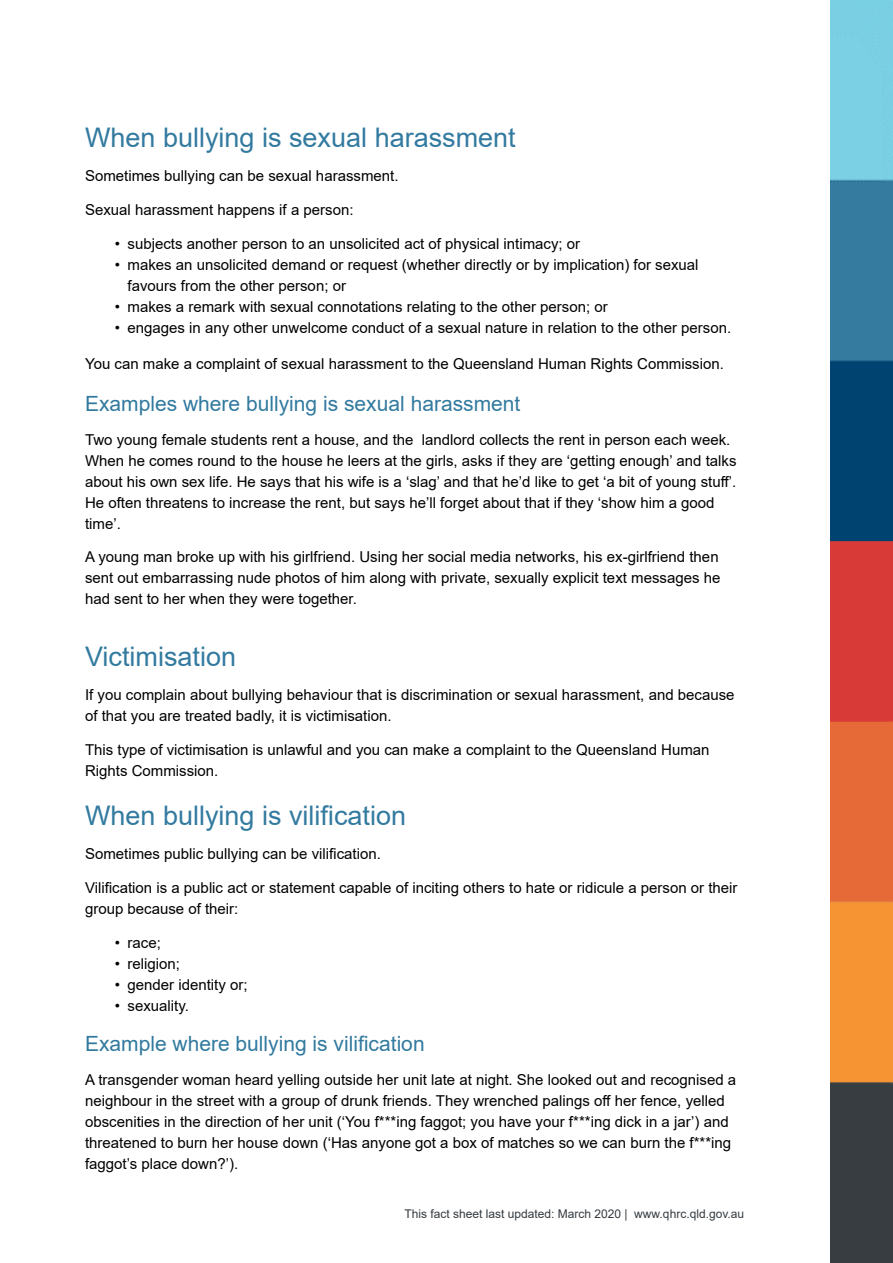
<style>
.page{position:relative;width:893px;height:1263px;background:#fff}
.page>*{position:absolute;margin:0;border:0;box-sizing:border-box;transform-origin:0 0}
.t1{font:27px "Arial";color:#327a9f}
.t2{font:21px "Arial";color:#327a9f}
.t3{font:15px/21px "Arial";color:#000}
.t4{font:12px "Arial";color:#353b40}
</style>
<div class="page">
<img style="left:830px;top:0;width:63px;height:1263px">
<p class="t1" style="left:85px;top:119px;width:432px">When bullying is sexual harassment</p>
<p class="t3" style="left:85px;top:165px;width:315px">Sometimes bullying can be sexual harassment.</p>
<p class="t3" style="left:85px;top:199px;width:270px">Sexual harassment happens if a person:</p>
<p class="t3" style="left:115px;top:233px;width:467px">• subjects another person to an unsolicited act of physical intimacy; or</p>
<p class="t3" style="left:128px;top:254px;width:573px;text-indent:-13px">• makes an unsolicited demand or request (whether directly or by implication) for sexual favours from the other person; or</p>
<p class="t3" style="left:115px;top:296px;width:494px">• makes a remark with sexual connotations relating to the other person; or</p>
<p class="t3" style="left:115px;top:317px;width:618px">• engages in any other unwelcome conduct of a sexual nature in relation to the other person.</p>
<p class="t3" style="left:85px;top:353px;width:640px">You can make a complaint of sexual harassment to the Queensland Human Rights Commission.</p>
<p class="t2" style="left:85px;top:389px;width:437px">Examples where bullying is sexual harassment</p>
<p class="t3" style="left:85px;top:429px;width:653px">Two young female students rent a house, and the landlord collects the rent in person each week.<br>When he comes round to the house he leers at the girls, asks if they are ‘getting enough’ and talks about his own sex life. He says that his wife is a ‘slag’ and that he’d like to get ‘a bit of young stuff’.<br>He often threatens to increase the rent, but says he’ll forget about that if they ‘show him a good time’.</p>
<p class="t3" style="left:85px;top:546px;width:637px;text-align:justify">A young man broke up with his girlfriend. Using her social media networks, his ex-girlfriend then sent out embarrassing nude photos of him along with private, sexually explicit text messages he had sent to her when they were together.</p>
<p class="t1" style="left:85px;top:638px;width:153px">Victimisation</p>
<p class="t3" style="left:85px;top:684px;width:651px">If you complain about bullying behaviour that is discrimination or sexual harassment, and because of that you are treated badly, it is victimisation.</p>
<p class="t3" style="left:85px;top:739px;width:626px">This type of victimisation is unlawful and you can make a complaint to the Queensland Human<br>Rights Commission.</p>
<p class="t1" style="left:85px;top:797px;width:323px">When bullying is vilification</p>
<p class="t3" style="left:85px;top:843px;width:297px">Sometimes public bullying can be vilification.</p>
<p class="t3" style="left:85px;top:877px;width:654px">Vilification is a public act or statement capable of inciting others to hate or ridicule a person or their group because of their:</p>
<p class="t3" style="left:115px;top:932px;width:48px">• race;</p>
<p class="t3" style="left:115px;top:953px;width:67px">• religion;</p>
<p class="t3" style="left:115px;top:974px;width:134px">• gender identity or;</p>
<p class="t3" style="left:115px;top:995px;width:76px">• sexuality.</p>
<p class="t2" style="left:85px;top:1029px;width:341px">Example where bullying is vilification</p>
<p class="t3" style="left:85px;top:1069px;width:653px">A transgender woman heard yelling outside her unit late at night. She looked out and recognised a neighbour in the street with a group of drunk friends. They wrenched palings off her fence, yelled obscenities in the direction of her unit (‘You f***ing faggot; you have your f***ing dick in a jar’) and threatened to burn her house down (‘Has anyone got a box of matches so we can burn the f***ing faggot’s place down?’).</p>
<p class="t4" style="left:404px;top:1205px;width:341px">This fact sheet last updated: March 2020 | www.qhrc.qld.gov.au</p>
</div>
